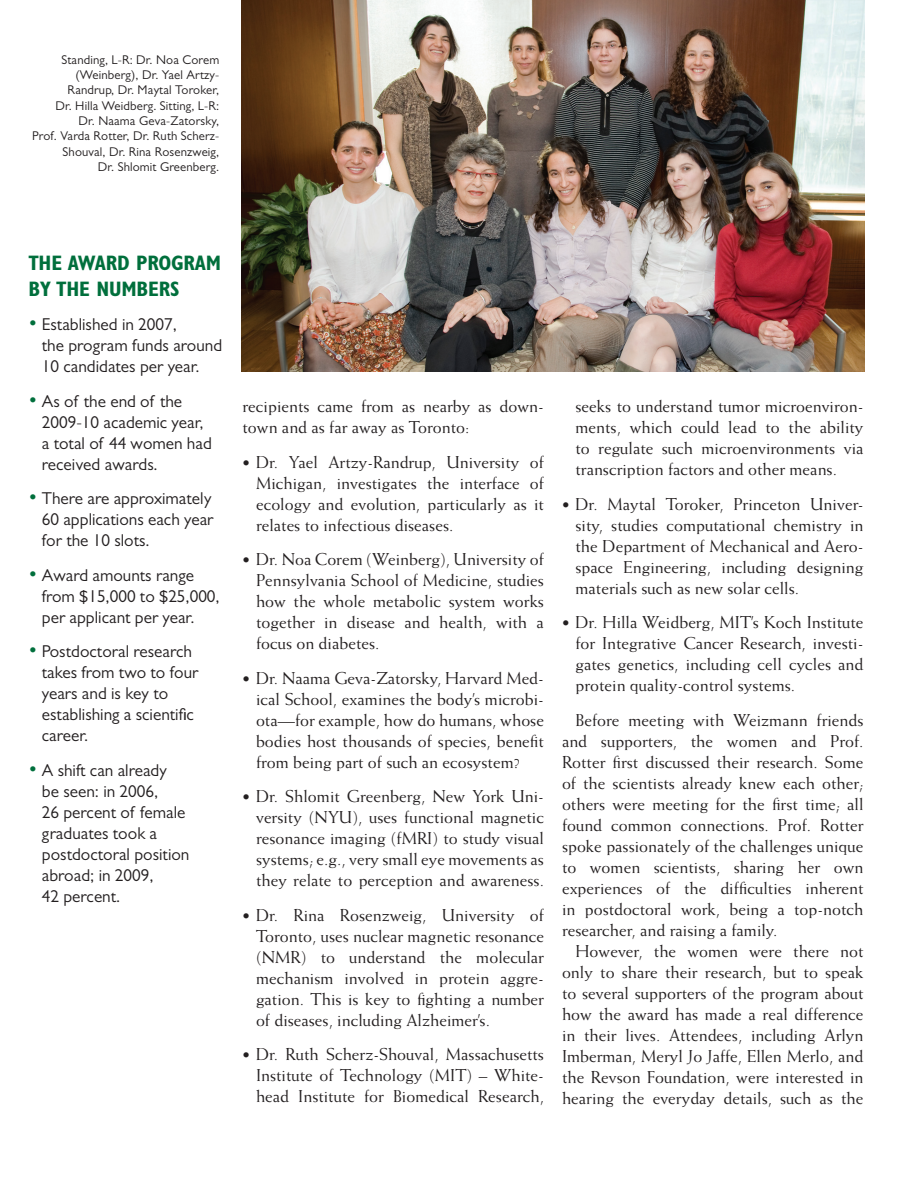
<style>
.page{position:relative;width:918px;height:1188px;background:#fff}
.page>*{position:absolute;margin:0;border:0;box-sizing:border-box;transform-origin:0 0}
.t1{font:700 condensed 21px/25.5px "Gill Sans";letter-spacing:-.01em;color:#006f3c}
.t2{font:17.25px/21px "Weiss";color:#231f20;text-align:justify}
.t3{font:17.25px/21px "Gill Sans";color:#231f20}
.t4{font:12.75px/15.3px "Gill Sans";letter-spacing:.01em;color:#231f20;text-align:right}
.s1{font-size:21px;color:#006f3c}
.s2{font-size:15px}
</style>
<div class="page">
<img style="left:242px;top:0;width:622px;height:372px">
<p class="t4" style="left:32px;top:52px;width:189px">Standing, L-R: Dr. Noa Corem (Weinberg), Dr. Yael Artzy-<br>Randrup, Dr. Maytal Toroker,<br>Dr. Hilla Weidberg. Sitting, L-R:<br>Dr. Naama Geva-Zatorsky,<br>Prof. Varda Rotter, Dr. Ruth Scherz-<br>Shouval, Dr. Rina Rosenzweig,<br>Dr. Shlomit Greenberg.</p>
<p class="t1" style="left:28px;top:250px;width:194px">THE AWARD PROGRAM<br>BY THE NUMBERS</p>
<p class="t3" style="left:42px;top:314px;width:182px;text-indent:-14px"><span class="s1">•</span> Established in 2007,<br>the program funds around<br>10 candidates per year.</p>
<p class="t3" style="left:42px;top:390px;width:171px;text-indent:-14px"><span class="s1">•</span> As of the end of the<br>2009-10 academic year, a total of 44 women had received awards.</p>
<p class="t3" style="left:42px;top:488px;width:173px;text-align:justify;text-indent:-14px"><span class="s1">•</span> There are approximately 60 applications each year for the 10 slots.</p>
<p class="t3" style="left:42px;top:564px;width:179px;text-indent:-14px"><span class="s1">•</span> Award amounts range from $15,000 to $25,000, per applicant per year.</p>
<p class="t3" style="left:42px;top:641px;width:158px;text-indent:-14px"><span class="s1">•</span> Postdoctoral research takes from two to four years and is key to establishing a scientific career.</p>
<p class="t3" style="left:42px;top:759px;width:149px;text-indent:-14px"><span class="s1">•</span> A shift can already<br>be seen: in 2006,<br>26 percent of female graduates took a postdoctoral position abroad; in 2009,<br>42 percent.</p>
<p class="t2" style="left:243px;top:395px;width:303px">recipients came from as nearby as down&shy;town and as far away as Toronto:</p>
<p class="t2" style="left:256px;top:451px;width:290px;text-indent:-14px"><span class="s2">•</span> Dr. Yael Artzy-Randrup, University of Michigan, investigates the interface of ecology and evolution, particularly as it relates to infectious diseases.</p>
<p class="t2" style="left:256px;top:548px;width:290px;text-indent:-14px"><span class="s2">•</span> Dr. Noa Corem (Weinberg), University of Pennsylvania School of Medicine, studies how the whole metabolic system works together in disease and health, with a focus on diabetes.</p>
<p class="t2" style="left:256px;top:667px;width:290px;text-indent:-14px"><span class="s2">•</span> Dr. Naama Geva-Zatorsky, Harvard Med&shy;ical School, examines the body’s microbi&shy;ota—for example, how do humans, whose bodies host thousands of species, benefit from being part of such an ecosystem?</p>
<p class="t2" style="left:256px;top:785px;width:290px;text-indent:-14px"><span class="s2">•</span> Dr. Shlomit Greenberg, New York Uni&shy;versity (NYU), uses functional magnetic resonance imaging (fMRI) to study visual systems; e.g., very small eye movements as they relate to perception and awareness.</p>
<p class="t2" style="left:256px;top:904px;width:290px;text-indent:-14px"><span class="s2">•</span> Dr. Rina Rosenzweig, University of Toronto, uses nuclear magnetic resonance (NMR) to understand the molecular mechanism involved in protein aggre&shy;gation. This is key to fighting a number of diseases, including Alzheimer’s.</p>
<p class="t2" style="left:256px;top:1043px;width:290px;text-indent:-14px"><span class="s2">•</span> Dr. Ruth Scherz-Shouval, Massachusetts Institute of Technology (MIT) – White&shy;head Institute for Biomedical Research,</p>
<p class="t2" style="left:576px;top:395px;width:290px">seeks to understand tumor microenviron&shy;ments, which could lead to the ability to regulate such microenvironments via transcription factors and other means.</p>
<p class="t2" style="left:576px;top:493px;width:290px;text-indent:-14px"><span class="s2">•</span> Dr. Maytal Toroker, Princeton Univer&shy;sity, studies computational chemistry in the Department of Mechanical and Aero&shy;space Engineering, including designing materials such as new solar cells.</p>
<p class="t2" style="left:576px;top:611px;width:290px;text-indent:-14px"><span class="s2">•</span> Dr. Hilla Weidberg, MIT’s Koch Institute for Integrative Cancer Research, investi&shy;gates genetics, including cell cycles and protein quality-control systems.</p>
<p class="t2" style="left:562px;top:709px;width:303px;text-indent:14px">Before meeting with Weizmann friends and supporters, the women and Prof.<br>Rotter first discussed their research. Some of the scientists already knew each other; others were meeting for the first time; all found common connections. Prof. Rotter spoke passionately of the challenges unique to women scientists, sharing her own experiences of the difficulties inherent in postdoctoral work, being a top-notch researcher, and raising a family.</p>
<p class="t2" style="left:562px;top:940px;width:303px;text-indent:14px">However, the women were there not only to share their research, but to speak to several supporters of the program about how the award has made a real difference in their lives. Attendees, including Arlyn Imberman, Meryl Jo Jaffe, Ellen Merlo, and the Revson Foundation, were interested in hearing the everyday details, such as the</p>
</div>
